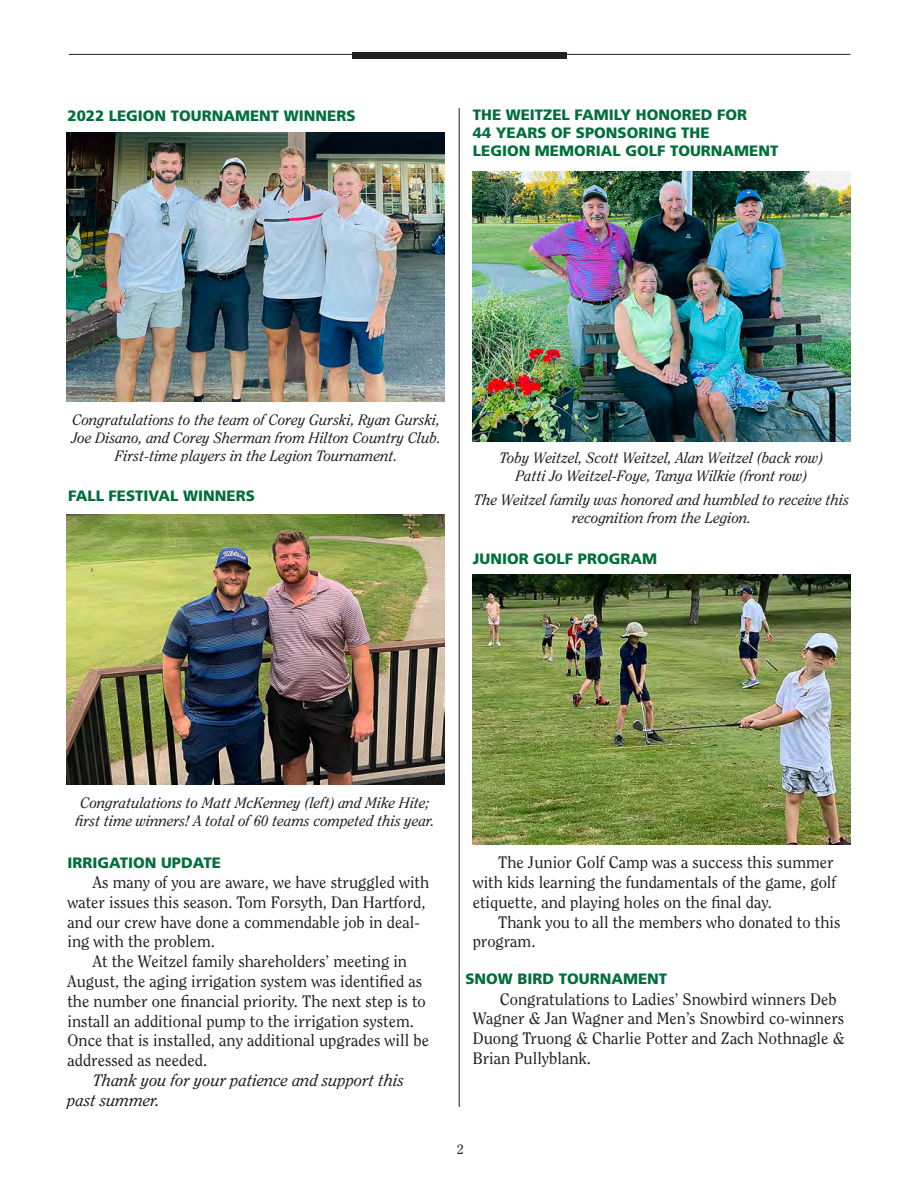
<style>
.page{position:relative;width:918px;height:1188px;background:#fff}
.page>*{position:absolute;margin:0;border:0;box-sizing:border-box;transform-origin:0 0}
.t1{font:16.5px/19.8px "Clearface";color:#231f20}
.t2{font:italic 16.5px/19.8px "Clearface";color:#231f20}
.t3{font:italic 15px/18px "Clearface";color:#231f20;text-align:center}
.t4{font:900 15px "Frutiger";color:#006f3c}
.t5{font:13.5px "Clearface";color:#231f20}
</style>
<div class="page">
<hr style="left:69px;top:54px;width:781px;height:1px;background:#231f20">
<div style="left:352px;top:52px;width:215px;height:6px;background:#231f20"></div>
<hr style="left:459px;top:108px;width:1px;height:999px;background:#231f20">
<img style="left:473px;top:171px;width:378px;height:270px">
<img style="left:473px;top:574px;width:378px;height:270px">
<img style="left:67px;top:132px;width:378px;height:270px">
<img style="left:67px;top:514px;width:378px;height:270px">
<p class="t4" style="left:68px;top:107px;width:290px">2022 LEGION TOURNAMENT WINNERS</p>
<p class="t4" style="left:473px;top:106px;width:276px">THE WEITZEL FAMILY HONORED FOR</p>
<p class="t4" style="left:473px;top:124px;width:238px">44 YEARS OF SPONSORING THE</p>
<p class="t4" style="left:473px;top:142px;width:307px">LEGION MEMORIAL GOLF TOURNAMENT</p>
<p class="t3" style="left:72px;top:410px;width:371px">Congratulations to the team of Corey Gurski, Ryan Gurski,<br>Joe Disano, and Corey Sherman from Hilton Country Club.<br>First-time players in the Legion Tournament.</p>
<p class="t4" style="left:68px;top:487px;width:188px">FALL FESTIVAL WINNERS</p>
<p class="t3" style="left:500px;top:449px;width:325px">Toby Weitzel, Scott Weitzel, Alan Weitzel (back row)</p>
<p class="t3" style="left:516px;top:467px;width:293px">Patti Jo Weitzel-Foye, Tanya Wilkie (front row)</p>
<p class="t3" style="left:474px;top:490px;width:377px">The Weitzel family was honored and humbled to receive this recognition from the Legion.</p>
<p class="t4" style="left:473px;top:550px;width:186px">JUNIOR GOLF PROGRAM</p>
<p class="t3" style="left:75px;top:794px;width:361px">Congratulations to Matt McKenney (left) and Mike Hite; first time winners! A total of 60 teams competed this year.</p>
<p class="t4" style="left:68px;top:854px;width:155px">IRRIGATION UPDATE</p>
<p class="t1" style="left:68px;top:872px;width:363px;text-indent:25px">As many of you are aware, we have struggled with water issues this season. Tom Forsyth, Dan Hartford, and our crew have done a commendable job in deal&shy;ing with the problem.</p>
<p class="t1" style="left:68px;top:951px;width:363px;text-indent:25px">At the Weitzel family shareholders’ meeting in August, the aging irrigation system was identified as the number one financial priority. The next step is to install an additional pump to the irrigation system.<br>Once that is installed, any additional upgrades will be addressed as needed.</p>
<p class="t2" style="left:68px;top:1070px;width:338px;text-indent:25px">Thank you for your patience and support this past summer.</p>
<p class="t1" style="left:473px;top:852px;width:365px;text-indent:25px">The Junior Golf Camp was a success this summer with kids learning the fundamentals of the game, golf etiquette, and playing holes on the final day.</p>
<p class="t1" style="left:473px;top:912px;width:369px;text-indent:25px">Thank you to all the members who donated to this program.</p>
<p class="t4" style="left:465px;top:970px;width:203px">SNOW BIRD TOURNAMENT</p>
<p class="t1" style="left:473px;top:989px;width:373px;text-indent:27px">Congratulations to Ladies’ Snowbird winners Deb Wagner &amp; Jan Wagner and Men’s Snowbird co-winners Duong Truong &amp; Charlie Potter and Zach Nothnagle &amp; Brian Pullyblank.</p>
<p class="t5" style="left:457px;top:1141px;width:8px">2</p>
</div>
